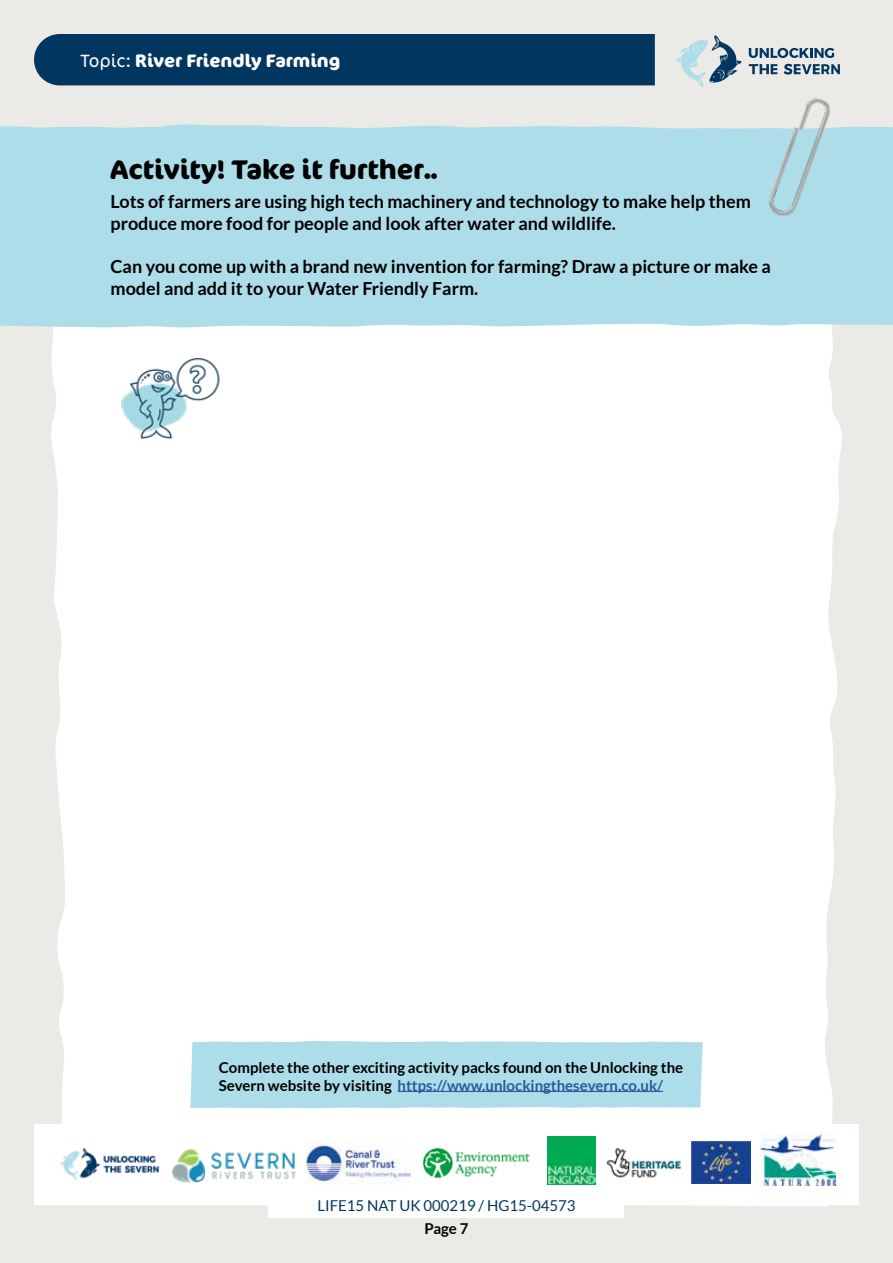
<style>
.page{position:relative;width:893px;height:1263px;background:#eceae6}
.page>*{position:absolute;margin:0;border:0;box-sizing:border-box;transform-origin:0 0}
.t1{font:700 27px "Cocon Pro";color:#000}
.t2{font:700 18px/21.6px "Lato";color:#000}
.t3{font:700 18px "Cocon Pro";color:#fff}
.t4{font:700 15px/18px "Lato";color:#000}
.t5{font:15px "Lato";color:#00365f}
.s1{font-weight:300}
.s2{color:#275b9b}
</style>
<div class="page">
<div style="left:51px;top:328px;width:791px;height:878px;background:#fff"></div>
<div style="left:0;top:124px;width:893px;height:204px;background:#aeddea"></div>
<div style="left:34px;top:34px;width:621px;height:51px;background:#00365f"></div>
<svg style="left:749px;top:48px;width:85px;height:10px"></svg>
<svg style="left:749px;top:64px;width:28px;height:10px"></svg>
<svg style="left:784px;top:64px;width:56px;height:11px"></svg>
<svg style="left:676px;top:35px;width:66px;height:52px"></svg>
<div style="left:34px;top:1124px;width:825px;height:81px;background:#fff"></div>
<img style="left:116px;top:345px;width:107px;height:107px">
<img style="left:765px;top:97px;width:68px;height:123px">
<div style="left:269px;top:1193px;width:355px;height:24px;background:#fff"></div>
<div style="left:190px;top:1041px;width:513px;height:67px;background:#aeddea"></div>
<hr style="left:398px;top:1091px;width:265px;height:1px;background:#275b9b">
<img style="left:306px;top:1141px;width:105px;height:43px">
<img style="left:422px;top:1147px;width:108px;height:32px">
<img style="left:547px;top:1136px;width:49px;height:48px">
<img style="left:761px;top:1135px;width:74px;height:51px">
<img style="left:172px;top:1149px;width:124px;height:33px">
<img style="left:606px;top:1144px;width:86px;height:36px">
<img style="left:60px;top:1148px;width:100px;height:33px">
<img style="left:692px;top:1141px;width:58px;height:42px">
<p class="t3" style="left:81px;top:48px;width:261px"><span class="s1">Topic:</span> River Friendly Farming</p>
<h1 class="t1" style="left:111px;top:151px;width:327px">Activity! Take it further..</h1>
<p class="t2" style="left:111px;top:191px;width:642px">Lots of farmers are using high tech machinery and technology to make help them produce more food for people and look after water and wildlife.</p>
<p class="t2" style="left:111px;top:255px;width:662px">Can you come up with a brand new invention for farming? Draw a picture or make a model and add it to your Water Friendly Farm.</p>
<p class="t4" style="left:219px;top:1058px;width:466px">Complete the other exciting activity packs found on the Unlocking the<br>Severn website by visiting <span class="s2">https://www.unlockingthesevern.co.uk/</span></p>
<p class="t5" style="left:317px;top:1197px;width:260px">LIFE15 NAT UK 000219 / HG15-04573</p>
<p class="t4" style="left:424px;top:1219px;width:46px">Page 7</p>
</div>
